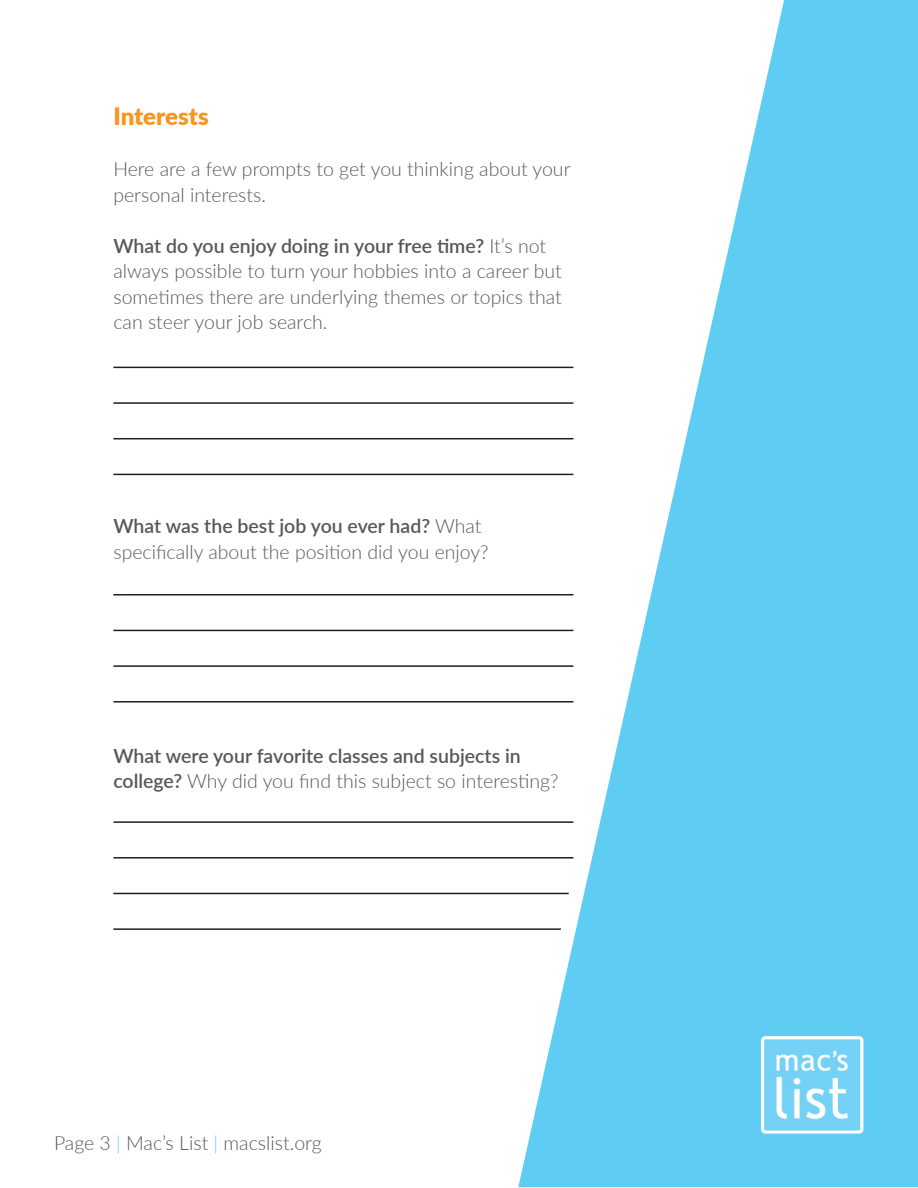
<style>
.page{position:relative;width:918px;height:1188px;background:#fff}
.page>*{position:absolute;margin:0;border:0;box-sizing:border-box;transform-origin:0 0}
.t1{font:900 24px "Lato";letter-spacing:-.005em;color:#f7951f}
.t2{font:300 19.5px/25.5px "Lato";color:#57585b}
.t3{font:600 19.5px/25.5px "Lato";color:#57585b}
.s1{font-weight:600}
.s2{font-weight:300}
.s3{color:#5fccf3}
</style>
<div class="page">
<hr style="left:113px;top:893px;width:460px;height:1px;background:#231f20">
<hr style="left:113px;top:928px;width:460px;height:2px;background:#231f20">
<svg style="left:518px;top:0;width:400px;height:1187px;fill:#5fccf3"></svg>
<img style="left:751px;top:1027px;width:120px;height:113px">
<hr style="left:113px;top:367px;width:460px;height:1px;background:#231f20">
<hr style="left:113px;top:402px;width:460px;height:2px;background:#231f20">
<hr style="left:113px;top:438px;width:460px;height:1px;background:#231f20">
<hr style="left:113px;top:474px;width:460px;height:1px;background:#231f20">
<hr style="left:113px;top:594px;width:460px;height:2px;background:#231f20">
<hr style="left:113px;top:630px;width:460px;height:1px;background:#231f20">
<hr style="left:113px;top:665px;width:460px;height:2px;background:#231f20">
<hr style="left:113px;top:701px;width:460px;height:2px;background:#231f20">
<hr style="left:113px;top:821px;width:460px;height:2px;background:#231f20">
<hr style="left:113px;top:857px;width:460px;height:2px;background:#231f20">
<p class="t1" style="left:113px;top:98px;width:97px">Interests</p>
<p class="t2" style="left:113px;top:156px;width:459px">Here are a few prompts to get you thinking about your personal interests.</p>
<p class="t2" style="left:113px;top:232px;width:450px"><span class="s1">What do you enjoy doing in your free time?</span> It’s not always possible to turn your hobbies into a career but sometimes there are underlying themes or topics that can steer your job search.</p>
<p class="t2" style="left:113px;top:513px;width:377px"><span class="s1">What was the best job you ever had?</span> What specifically about the position did you enjoy?</p>
<p class="t3" style="left:113px;top:742px;width:447px">What were your favorite classes and subjects in college? <span class="s2">Why did you find this subject so interesting?</span></p>
<p class="t2" style="left:54px;top:1129px;width:269px">Page 3 <span class="s3">|</span> Mac’s List <span class="s3">|</span> macslist.org</p>
</div>
